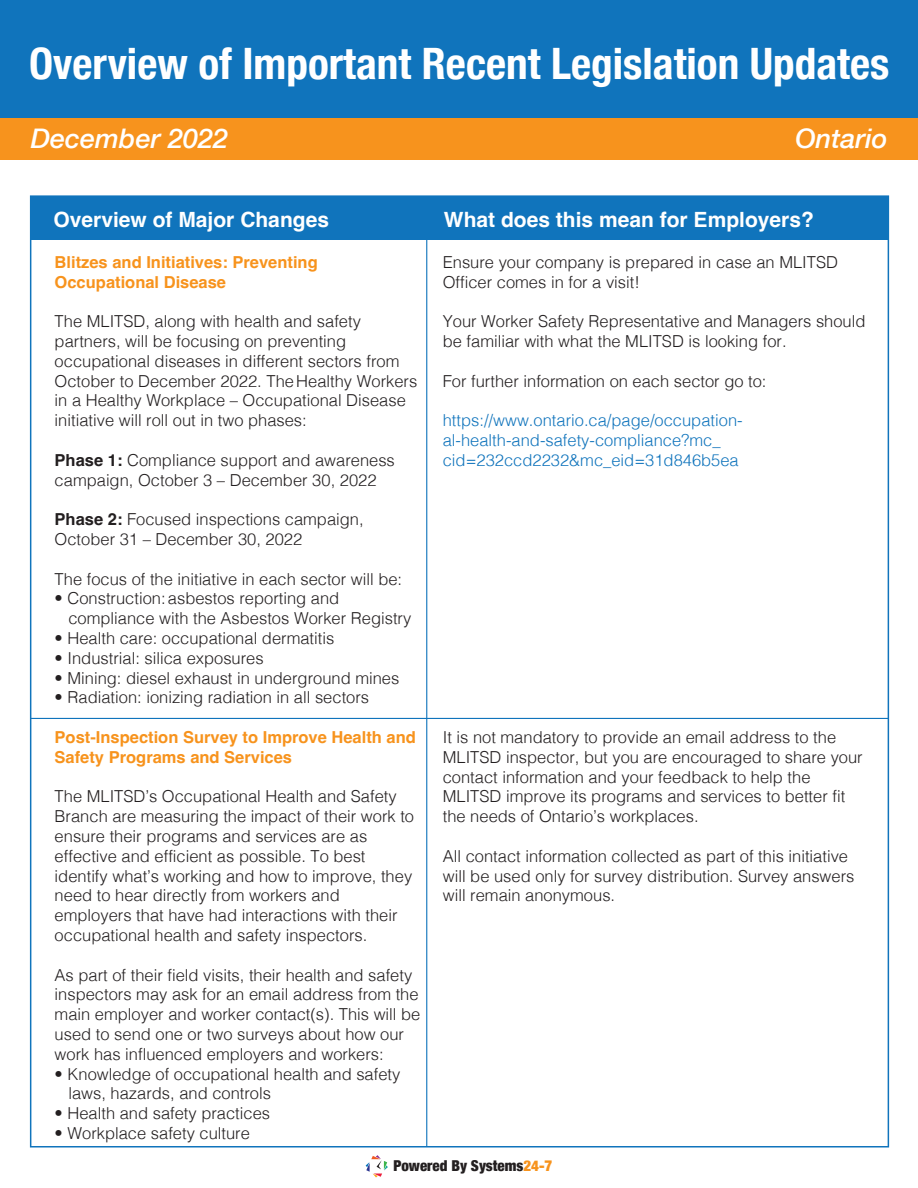
<style>
.page{position:relative;width:918px;height:1188px;background:#fff}
.page>*{position:absolute;margin:0;border:0;box-sizing:border-box;transform-origin:0 0}
.t1{font:700 condensed 43.35px "Helvetica Neue";color:#fff}
.t2{font:italic 500 27px "Helvetica Neue";color:#fff}
.t3{font:700 21px "Helvetica";color:#fff}
.t4{font:300 16.5px/19.8px "Helvetica";color:#231f20}
.t5{font:700 16.5px/19.8px "Helvetica";color:#f7931d}
.t6{font:300 16.5px/19.8px "Helvetica";color:#1074bc}
.t7{font:900 condensed 15px "Helvetica Neue";color:#231f20}
.s1{font-weight:700}
.s2{color:#f7931d}
</style>
<div class="page">
<div style="left:0;top:0;width:918px;height:133px;background:#1074bc"></div>
<div style="left:0;top:118px;width:918px;height:41px;background:#f7931d"></div>
<div style="left:31px;top:196px;width:858px;height:44px;background:#1074bc"></div>
<hr style="left:426px;top:196px;width:1px;height:951px;background:#1074bc">
<svg style="left:366px;top:1155px;width:22px;height:22px"></svg>
<hr style="left:31px;top:718px;width:858px;height:1px;background:#1074bc">
<h1 class="t1" style="left:29px;top:27px;width:862px">Overview of Important Recent Legislation Updates</h1>
<h2 class="t2" style="left:31px;top:115px;width:199px">December 2022</h2>
<h2 class="t2" style="left:795px;top:115px;width:94px">Ontario</h2>
<p class="t3" style="left:54px;top:206px;width:277px">Overview of Major Changes</p>
<p class="t5" style="left:55px;top:254px;width:265px">Blitzes and Initiatives: Preventing<br>Occupational Disease</p>
<p class="t4" style="left:55px;top:310px;width:364px">The MLITSD, along with health and safety partners, will be focusing on preventing occupational diseases in different sectors from October to December 2022. TheHealthy Workers in a Healthy Workplace – Occupational Disease initiative will roll out in two phases:</p>
<p class="t4" style="left:55px;top:449px;width:342px"><span class="s1">Phase 1:</span> Compliance support and awareness campaign, October 3 – December 30, 2022</p>
<p class="t4" style="left:55px;top:508px;width:311px"><span class="s1">Phase 2:</span> Focused inspections campaign,<br>October 31 – December 30, 2022</p>
<p class="t4" style="left:55px;top:568px;width:349px">The focus of the initiative in each sector will be:</p>
<p class="t4" style="left:68px;top:588px;width:344px;text-indent:-14px">• Construction:asbestos reporting and compliance with the Asbestos Worker Registry</p>
<p class="t4" style="left:55px;top:627px;width:281px">• Health care: occupational dermatitis</p>
<p class="t4" style="left:55px;top:647px;width:211px">• Industrial: silica exposures</p>
<p class="t4" style="left:55px;top:667px;width:346px">• Mining: diesel exhaust in underground mines</p>
<p class="t4" style="left:55px;top:687px;width:316px">• Radiation: ionizing radiation in all sectors</p>
<p class="t5" style="left:55px;top:729px;width:363px">Post-Inspection Survey to Improve Health and<br>Safety Programs and Services</p>
<p class="t4" style="left:55px;top:786px;width:361px">The MLITSD’s Occupational Health and Safety Branch are measuring the impact of their work to ensure their programs and services are as effective and efficient as possible. To best identify what’s working and how to improve, they need to hear directly from workers and employers that have had interactions with their occupational health and safety inspectors.</p>
<p class="t4" style="left:55px;top:964px;width:367px">As part of their field visits, their health and safety inspectors may ask for an email address from the main employer and worker contact(s). This will be used to send one or two surveys about how our work has influenced employers and workers:</p>
<p class="t4" style="left:68px;top:1063px;width:333px;text-indent:-14px">• Knowledge of occupational health and safety laws, hazards, and controls</p>
<p class="t4" style="left:55px;top:1102px;width:217px">• Health and safety practices</p>
<p class="t4" style="left:55px;top:1122px;width:197px">• Workplace safety culture</p>
<p class="t3" style="left:444px;top:206px;width:371px">What does this mean for Employers?</p>
<p class="t4" style="left:443px;top:251px;width:397px">Ensure your company is prepared in case an MLITSD<br>Officer comes in for a visit!</p>
<p class="t4" style="left:443px;top:310px;width:424px">Your Worker Safety Representative and Managers should be familiar with what the MLITSD is looking for.</p>
<p class="t4" style="left:443px;top:370px;width:325px">For further information on each sector go to:</p>
<p class="t6" style="left:443px;top:409px;width:301px">https://www.ontario.ca/page/occupation&shy;al-health-and-safety-compliance?mc_ cid=232ccd2232&amp;mc_eid=31d846b5ea</p>
<p class="t4" style="left:443px;top:726px;width:422px">It is not mandatory to provide an email address to the MLITSD inspector, but you are encouraged to share your contact information and your feedback to help the MLITSD improve its programs and services to better fit the needs of Ontario’s workplaces.</p>
<p class="t4" style="left:443px;top:845px;width:413px">All contact information collected as part of this initiative will be used only for survey distribution. Survey answers will remain anonymous.</p>
<p class="t7" style="left:393px;top:1154px;width:160px">Powered By Systems<span class="s2">24-7</span></p>
</div>
